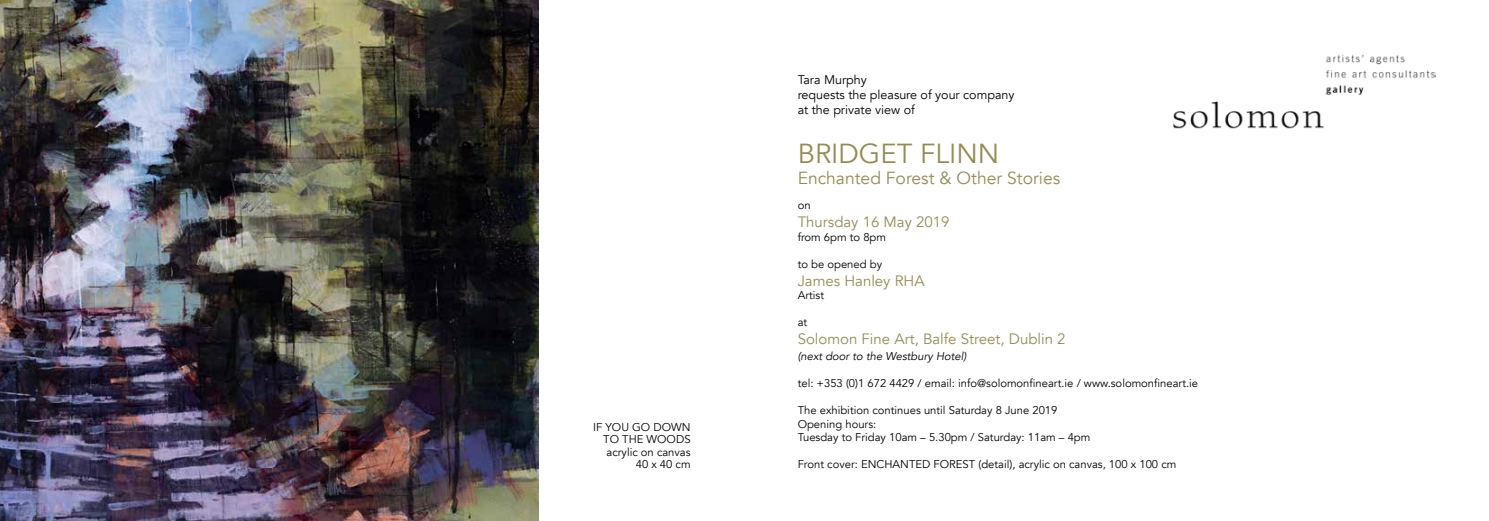
<style>
.page{position:relative;width:1489px;height:521px;background:#fff}
.page>*{position:absolute;margin:0;border:0;box-sizing:border-box;transform-origin:0 0}
.t1{font:27.5px "Avenir";color:#968b54}
.t2{font:17.5px "Avenir";color:#968b54}
.t3{font:15px "Avenir";color:#968b54}
.t4{font:12.5px/15px "Avenir";color:#000}
.t5{font:11.25px/12.5px "Avenir";color:#000}
.t6{font:italic 11.25px "Avenir";color:#000}
</style>
<div class="page">
<img style="left:1172px;top:54px;width:263px;height:75px">
<img style="left:0;top:0;width:539px;height:521px">
<p class="t5" style="left:593px;top:421px;width:99px;text-align:right">IF YOU GO DOWN<br>TO THE WOODS acrylic on canvas<br>40 x 40 cm</p>
<p class="t4" style="left:797px;top:73px;width:218px">Tara Murphy<br>requests the pleasure of your company at the private view of</p>
<h1 class="t1" style="left:797px;top:138px;width:203px">BRIDGET FLINN</h1>
<h2 class="t2" style="left:797px;top:168px;width:264px">Enchanted Forest &amp; Other Stories</h2>
<p class="t5" style="left:797px;top:199px;width:14px">on</p>
<h3 class="t3" style="left:797px;top:213px;width:153px">Thursday 16 May 2019</h3>
<p class="t5" style="left:797px;top:231px;width:90px">from 6pm to 8pm</p>
<p class="t5" style="left:797px;top:258px;width:86px">to be opened by</p>
<h3 class="t3" style="left:797px;top:272px;width:129px">James Hanley RHA</h3>
<p class="t5" style="left:797px;top:289px;width:28px">Artist</p>
<p class="t5" style="left:797px;top:316px;width:11px">at</p>
<h3 class="t3" style="left:797px;top:330px;width:269px">Solomon Fine Art, Balfe Street, Dublin 2</h3>
<p class="t6" style="left:797px;top:350px;width:170px">(next door to the Westbury Hotel)</p>
<p class="t5" style="left:797px;top:377px;width:402px">tel: +353 (0)1 672 4429 / email: info@solomonfineart.ie / www.solomonfineart.ie</p>
<p class="t5" style="left:797px;top:404px;width:294px;line-height:13.5px">The exhibition continues until Saturday 8 June 2019<br>Opening hours:<br>Tuesday to Friday 10am – 5.30pm / Saturday: 11am – 4pm</p>
<p class="t5" style="left:797px;top:458px;width:380px">Front cover: ENCHANTED FOREST (detail), acrylic on canvas, 100 x 100 cm</p>
</div>
